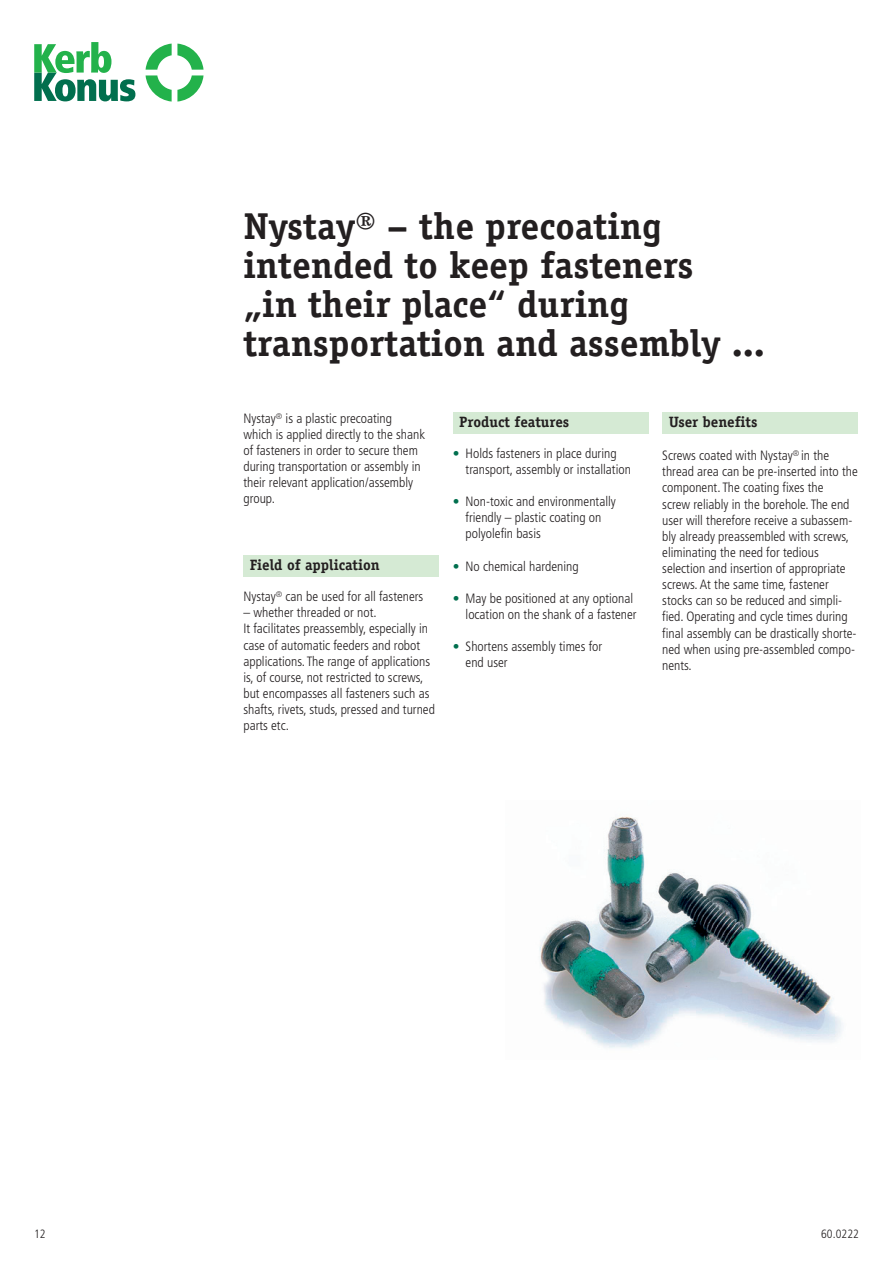
<style>
.page{position:relative;width:893px;height:1263px;background:#fff}
.page>*{position:absolute;margin:0;border:0;box-sizing:border-box;transform-origin:0 0}
.t1{font:700 37.5px/39px "Officina Serif";color:#231f20}
.t2{font:700 15px "Officina Serif";color:#231f20}
.t3{font:300 condensed 13.5px/16px "Frutiger";color:#231f20}
.t4{font:300 condensed 12px "Frutiger";letter-spacing:.005em;color:#231f20}
.s1{color:#016f4e}
</style>
<div class="page">
<img style="left:539px;top:816px;width:304px;height:232px">
<div style="left:243px;top:555px;width:196px;height:21px;background:#d5ead4"></div>
<div style="left:453px;top:412px;width:195px;height:22px;background:#d5ead4"></div>
<div style="left:662px;top:412px;width:196px;height:22px;background:#d5ead4"></div>
<svg style="left:34px;top:42px;width:101px;height:59px"></svg>
<svg style="left:146px;top:44px;width:58px;height:58px"></svg>
<p class="t4" style="left:34px;top:1229px;width:13px">12</p>
<h1 class="t1" style="left:243px;top:210px;width:523px">Nystay® – the precoating intended to keep fasteners<br>„in their place“ during transportation and assembly ...</h1>
<p class="t3" style="left:243px;top:411px;width:183px">Nystay<sup>®</sup> is a plastic precoating<br>which is applied directly to the shank of fasteners in order to secure them during transportation or assembly in their relevant application/assembly group.</p>
<p class="t2" style="left:250px;top:559px;width:132px">Field of application</p>
<p class="t3" style="left:243px;top:590px;width:181px">Nystay<sup>®</sup> can be used for all fasteners</p>
<p class="t3" style="left:243px;top:606px;width:193px">– whether threaded or not.<br>It facilitates preassembly, especially in case of automatic feeders and robot applications. The range of applications is, of course, not restricted to screws, but encompasses all fasteners such as shafts, rivets, studs, pressed and turned parts etc.</p>
<p class="t2" style="left:459px;top:417px;width:112px">Product features</p>
<p class="t2" style="left:669px;top:417px;width:90px">User benefits</p>
<p class="t3" style="left:466px;top:446px;width:167px;text-indent:-13px"><span class="s1">•</span> Holds fasteners in place during transport, assembly or installation</p>
<p class="t3" style="left:466px;top:494px;width:152px;text-indent:-13px"><span class="s1">•</span> Non-toxic and environmentally friendly – plastic coating on polyolefin basis</p>
<p class="t3" style="left:453px;top:559px;width:127px"><span class="s1">•</span> No chemical hardening</p>
<p class="t3" style="left:453px;top:591px;width:185px;text-align:right"><span class="s1">•</span> May be positioned at any optional location on the shank of a fastener</p>
<p class="t3" style="left:466px;top:640px;width:138px;text-indent:-13px"><span class="s1">•</span> Shortens assembly times for end user</p>
<p class="t3" style="left:662px;top:448px;width:197px">Screws coated with Nystay<sup>®</sup> in the thread area can be pre-inserted into the component. The coating fixes the<br>screw reliably in the borehole. The end user will therefore receive a subassem&shy;bly already preassembled with screws, eliminating the need for tedious selection and insertion of appropriate screws. At the same time, fastener stocks can so be reduced and simpli&shy;fied. Operating and cycle times during final assembly can be drastically shorte&shy;ned when using pre-assembled compo&shy;nents.</p>
<p class="t4" style="left:821px;top:1229px;width:39px">60.0222</p>
</div>
